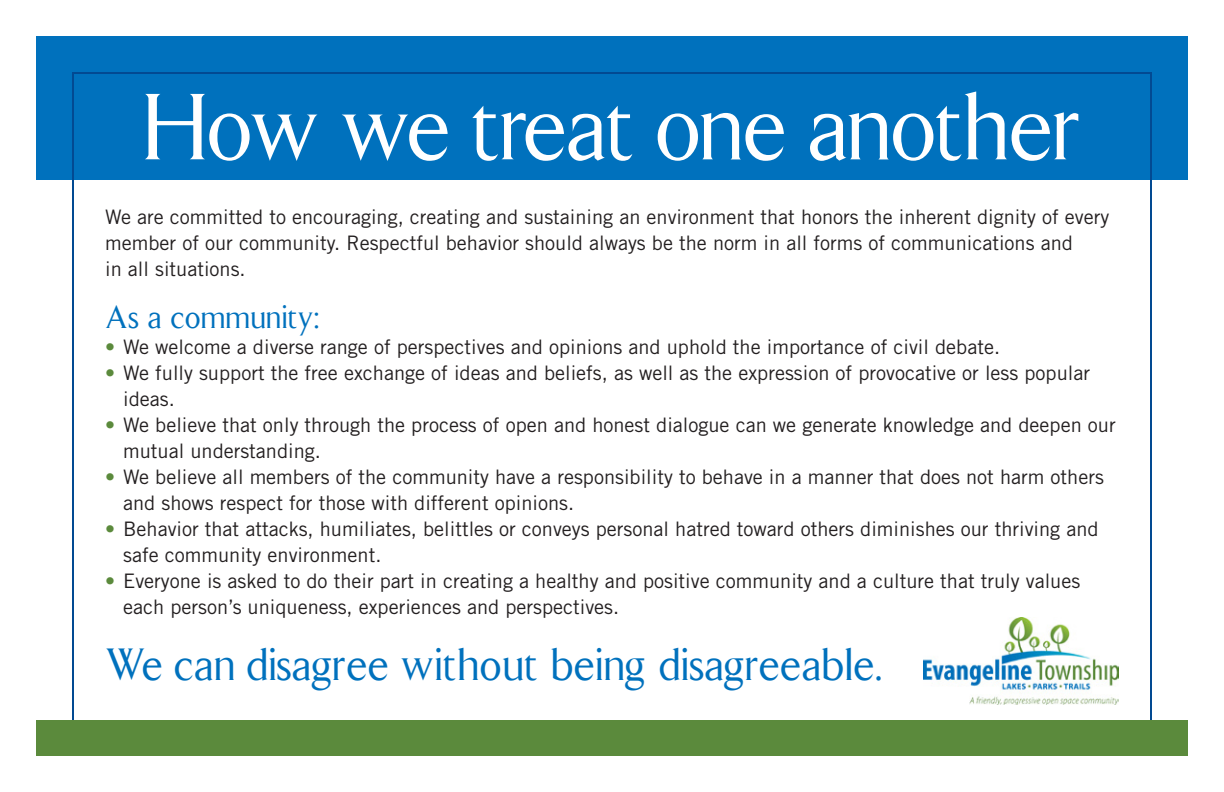
<style>
.page{position:relative;width:1224px;height:792px;background:#fff}
.page>*{position:absolute;margin:0;border:0;box-sizing:border-box;transform-origin:0 0}
.t1{font:88px "Arrow";letter-spacing:-.02em;color:#fff}
.t2{font:42px "Arrow";color:#0071bd}
.t3{font:30px "Arrow";color:#0071bd}
.t4{font:20px/26px "Trade Gothic";color:#231f20}
.s1{color:#5b8a3c}
</style>
<div class="page">
<div style="left:36px;top:36px;width:1152px;height:144px;background:#0071bd"></div>
<div style="left:36px;top:720px;width:1152px;height:36px;background:#5b8a3c"></div>
<img style="left:924px;top:617px;width:195px;height:87px">
<h1 class="t1" style="left:143px;top:78px;width:940px">How we treat one another</h1>
<p class="t4" style="left:105px;top:203px;width:1006px">We are committed to encouraging, creating and sustaining an environment that honors the inherent dignity of every member of our community. Respectful behavior should always be the norm in all forms of communications and<br>in all situations.</p>
<h3 class="t3" style="left:105px;top:300px;width:216px">As a community:</h3>
<p class="t4" style="left:105px;top:333px;width:896px"><span class="s1">•</span> We welcome a diverse range of perspectives and opinions and uphold the importance of civil debate.</p>
<p class="t4" style="left:123px;top:359px;width:968px;text-indent:-18px"><span class="s1">•</span> We fully support the free exchange of ideas and beliefs, as well as the expression of provocative or less popular ideas.</p>
<p class="t4" style="left:123px;top:411px;width:994px;text-indent:-18px"><span class="s1">•</span> We believe that only through the process of open and honest dialogue can we generate knowledge and deepen our mutual understanding.</p>
<p class="t4" style="left:123px;top:463px;width:982px;text-indent:-18px"><span class="s1">•</span> We believe all members of the community have a responsibility to behave in a manner that does not harm others and shows respect for those with different opinions.</p>
<p class="t4" style="left:123px;top:515px;width:977px;text-indent:-18px"><span class="s1">•</span> Behavior that attacks, humiliates, belittles or conveys personal hatred toward others diminishes our thriving and safe community environment.</p>
<p class="t4" style="left:123px;top:567px;width:959px;text-indent:-18px"><span class="s1">•</span> Everyone is asked to do their part in creating a healthy and positive community and a culture that truly values each person’s uniqueness, experiences and perspectives.</p>
<h2 class="t2" style="left:105px;top:641px;width:779px">We can disagree without being disagreeable.</h2>
</div>
